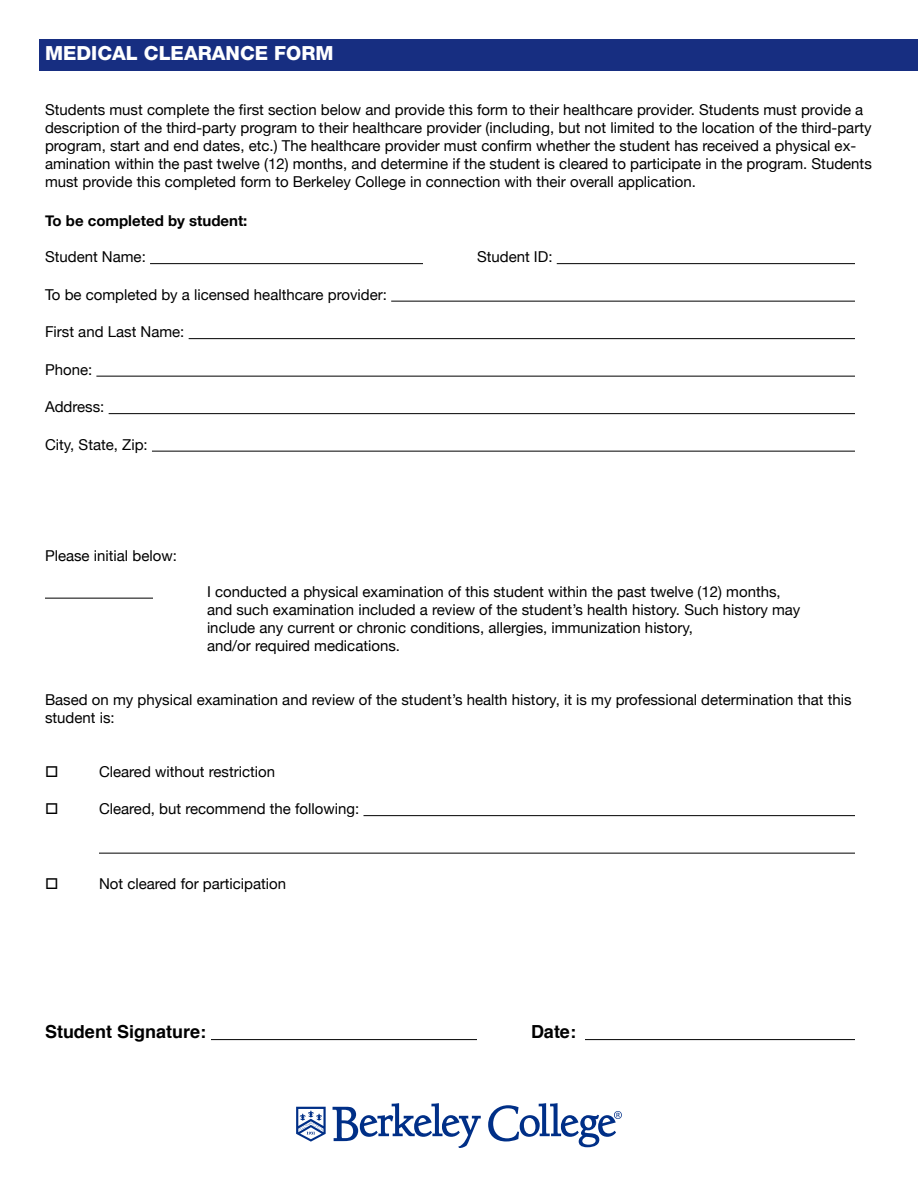
<style>
.page{position:relative;width:918px;height:1188px;background:#fff}
.page>*{position:absolute;margin:0;border:0;box-sizing:border-box;transform-origin:0 0}
.t1{font:800 19.5px "Helvetica Neue";color:#fff}
.t2{font:700 18px "Helvetica";color:#000}
.t3{font:15px/18px "Helvetica Neue";color:#000}
.t4{font:700 15px "Helvetica Neue";color:#000}
</style>
<div class="page">
<div style="left:39px;top:39px;width:879px;height:31px;background:#172e81"></div>
<hr style="left:150px;top:263px;width:273px;height:1px;background:#000">
<hr style="left:557px;top:263px;width:298px;height:1px;background:#000">
<hr style="left:391px;top:301px;width:464px;height:1px;background:#000">
<hr style="left:189px;top:338px;width:666px;height:1px;background:#000">
<hr style="left:96px;top:376px;width:759px;height:1px;background:#000">
<hr style="left:109px;top:413px;width:746px;height:1px;background:#000">
<hr style="left:152px;top:451px;width:703px;height:1px;background:#000">
<hr style="left:45px;top:598px;width:108px;height:1px;background:#000">
<hr style="left:364px;top:815px;width:491px;height:1px;background:#000">
<hr style="left:99px;top:853px;width:756px;height:1px;background:#000">
<hr style="left:211px;top:1039px;width:266px;height:1px;background:#000">
<hr style="left:585px;top:1039px;width:270px;height:1px;background:#000">
<svg style="left:333px;top:1103px;width:148px;height:45px"></svg>
<svg style="left:296px;top:1107px;width:30px;height:35px"></svg>
<svg style="left:488px;top:1103px;width:134px;height:44px"></svg>
<h1 class="t1" style="left:45px;top:41px;width:290px">MEDICAL CLEARANCE FORM</h1>
<p class="t3" style="left:45px;top:101px;width:828px">Students must complete the first section below and provide this form to their healthcare provider. Students must provide a description of the third-party program to their healthcare provider (including, but not limited to the location of the third-party program, start and end dates, etc.) The healthcare provider must confirm whether the student has received a physical ex&shy;amination within the past twelve (12) months, and determine if the student is cleared to participate in the program. Students must provide this completed form to Berkeley College in connection with their overall application.</p>
<p class="t4" style="left:45px;top:209px;width:204px">To be completed by student:</p>
<p class="t3" style="left:45px;top:249px;width:102px">Student Name:</p>
<p class="t3" style="left:477px;top:249px;width:77px">Student ID:</p>
<p class="t3" style="left:45px;top:286px;width:344px">To be completed by a licensed healthcare provider:</p>
<p class="t3" style="left:45px;top:324px;width:141px">First and Last Name:</p>
<p class="t3" style="left:45px;top:361px;width:49px">Phone:</p>
<p class="t3" style="left:45px;top:399px;width:61px">Address:</p>
<p class="t3" style="left:45px;top:436px;width:104px">City, State, Zip:</p>
<p class="t3" style="left:45px;top:547px;width:133px">Please initial below:</p>
<p class="t3" style="left:207px;top:583px;width:595px">I conducted a physical examination of this student within the past twelve (12) months, and such examination included a review of the student’s health history. Such history may include any current or chronic conditions, allergies, immunization history,<br>and/or required medications.</p>
<p class="t3" style="left:45px;top:691px;width:808px">Based on my physical examination and review of the student’s health history, it is my professional determination that this student is:</p>
<p class="t3" style="left:99px;top:763px;width:178px">Cleared without restriction</p>
<p class="t3" style="left:99px;top:801px;width:262px">Cleared, but recommend the following:</p>
<p class="t3" style="left:99px;top:876px;width:189px">Not cleared for participation</p>
<p class="t2" style="left:45px;top:1017px;width:163px">Student Signature:</p>
<p class="t2" style="left:531px;top:1017px;width:46px">Date:</p>
</div>
